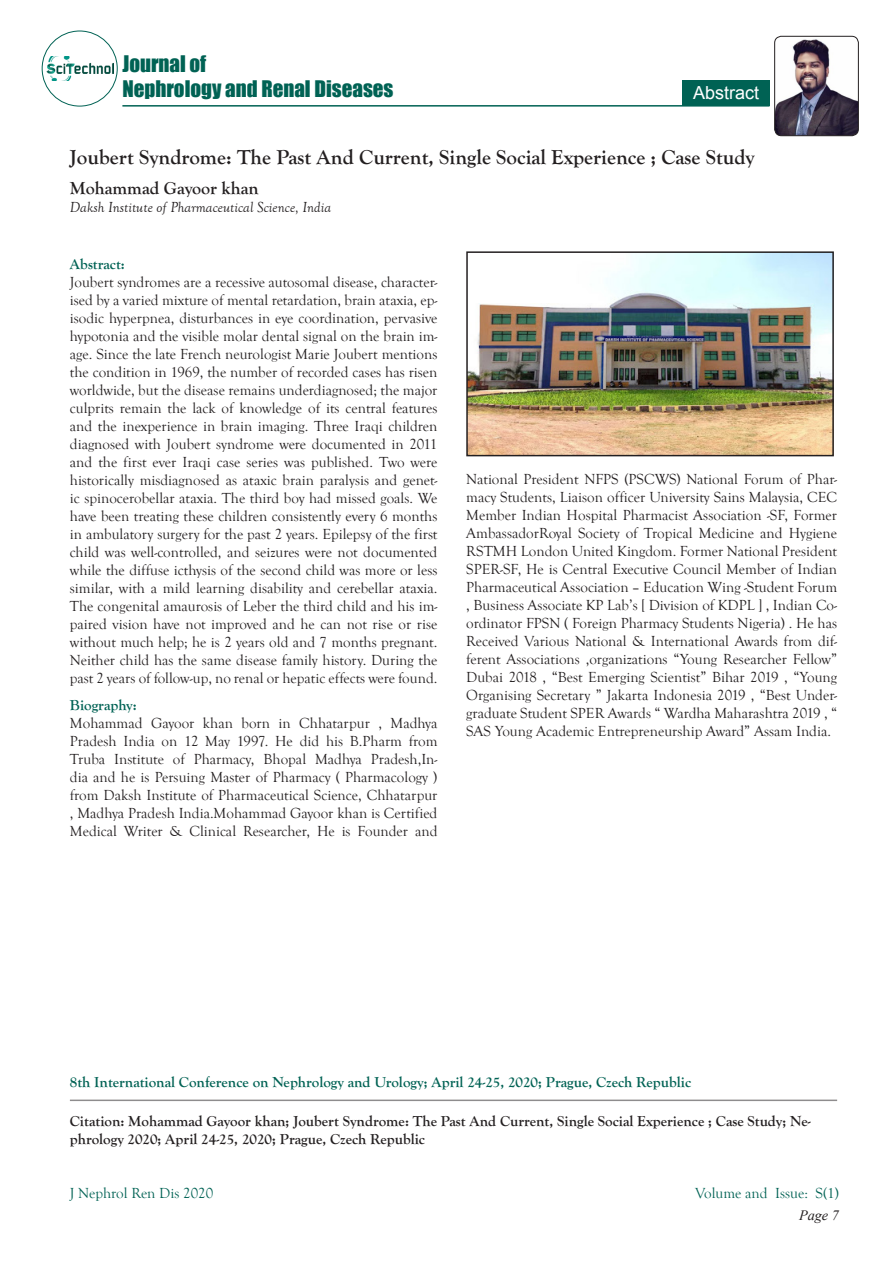
<style>
.page{position:relative;width:893px;height:1263px;background:#fff}
.page>*{position:absolute;margin:0;border:0;box-sizing:border-box;transform-origin:0 0}
.t1{font:700 21px "Goudy Old Style T";color:#231f20}
.t2{font:21px/25.2px "Impact";color:#006254}
.t3{font:700 18px "Goudy Old Style T";color:#231f20}
.t4{font:18px "Arial";color:#fff}
.t5{font:15px/18px "Goudy Old Style T";color:#231f20;text-align:justify}
.t6{font:700 15px/18px "Goudy Old Style T";color:#231f20}
.t7{font:700 15px "Goudy Old Style T";color:#006254}
.t8{font:italic 15px "Goudy Old Style T";color:#231f20}
.t9{font:15px "Goudy Old Style T";color:#006254}
.t10{font:italic 14.25px "Times New Roman";color:#231f20}
</style>
<div class="page">
<img style="left:46px;top:56px;width:67px;height:25px">
<div style="left:42px;top:31px;width:76px;height:76px;border:1px solid #006254;border-radius:50%"></div>
<div style="left:682px;top:80px;width:88px;height:25px;background:#006254"></div>
<hr style="left:122px;top:105px;width:647px;height:2px;background:#006254">
<img style="left:775px;top:36px;width:83px;height:100px">
<div style="left:774px;top:36px;width:85px;height:100px;border:1px solid #231f20;border-radius:7px"></div>
<hr style="left:70px;top:1099px;width:767px;height:2px;background:#231f20">
<img style="left:469px;top:254px;width:362px;height:199px">
<div style="left:466px;top:251px;width:368px;height:205px;border:2px solid #231f20"></div>
<h1 class="t2" style="left:122px;top:51px;width:273px">Journal of<br>Nephrology and Renal Diseases</h1>
<p class="t4" style="left:693px;top:81px;width:68px">Abstract</p>
<p class="t1" style="left:70px;top:146px;width:686px">Joubert Syndrome: The Past And Current, Single Social Experience ; Case Study</p>
<p class="t3" style="left:70px;top:178px;width:190px">Mohammad Gayoor khan</p>
<p class="t8" style="left:70px;top:199px;width:263px">Daksh Institute of Pharmaceutical Science, India</p>
<p class="t7" style="left:70px;top:256px;width:57px">Abstract:</p>
<p class="t5" style="left:70px;top:273px;width:369px">Joubert syndromes are a recessive autosomal disease, character&shy;ised by a varied mixture of mental retardation, brain ataxia, ep&shy;isodic hyperpnea, disturbances in eye coordination, pervasive hypotonia and the visible molar dental signal on the brain im&shy;age. Since the late French neurologist Marie Joubert mentions the condition in 1969, the number of recorded cases has risen worldwide, but the disease remains underdiagnosed; the major culprits remain the lack of knowledge of its central features and the inexperience in brain imaging. Three Iraqi children diagnosed with Joubert syndrome were documented in 2011 and the first ever Iraqi case series was published. Two were historically misdiagnosed as ataxic brain paralysis and genet&shy;ic spinocerobellar ataxia. The third boy had missed goals. We have been treating these children consistently every 6 months in ambulatory surgery for the past 2 years. Epilepsy of the first child was well-controlled, and seizures were not documented while the diffuse icthysis of the second child was more or less similar, with a mild learning disability and cerebellar ataxia.<br>The congenital amaurosis of Leber the third child and his im&shy;paired vision have not improved and he can not rise or rise without much help; he is 2 years old and 7 months pregnant.<br>Neither child has the same disease family history. During the past 2 years of follow-up, no renal or hepatic effects were found.</p>
<p class="t7" style="left:70px;top:696px;width:68px">Biography:</p>
<p class="t5" style="left:70px;top:714px;width:369px">Mohammad Gayoor khan born in Chhatarpur , Madhya Pradesh India on 12 May 1997. He did his B.Pharm from Truba Institute of Pharmacy, Bhopal Madhya Pradesh,In&shy;dia and he is Persuing Master of Pharmacy ( Pharmacology ) from Daksh Institute of Pharmaceutical Science, Chhatarpur , Madhya Pradesh India.Mohammad Gayoor khan is Certified Medical Writer &amp; Clinical Researcher, He is Founder and</p>
<p class="t5" style="left:466px;top:470px;width:372px">National President NFPS (PSCWS) National Forum of Phar&shy;macy Students, Liaison officer University Sains Malaysia, CEC Member Indian Hospital Pharmacist Association -SF, Former AmbassadorRoyal Society of Tropical Medicine and Hygiene RSTMH London United Kingdom. Former National President SPER-SF, He is Central Executive Council Member of Indian Pharmaceutical Association – Education Wing -Student Forum , Business Associate KP Lab’s [ Division of KDPL ] , Indian Co&shy;ordinator FPSN ( Foreign Pharmacy Students Nigeria) . He has Received Various National &amp; International Awards from dif&shy;ferent Associations ,organizations “Young Researcher Fellow” Dubai 2018 , “Best Emerging Scientist” Bihar 2019 , “Young Organising Secretary ” Jakarta Indonesia 2019 , “Best Under&shy;graduate Student SPER Awards “ Wardha Maharashtra 2019 , “ SAS Young Academic Entrepreneurship Award” Assam India.</p>
<p class="t7" style="left:70px;top:1074px;width:623px">8th International Conference on Nephrology and Urology; April 24-25, 2020; Prague, Czech Republic</p>
<p class="t6" style="left:70px;top:1112px;width:742px">Citation: Mohammad Gayoor khan; Joubert Syndrome: The Past And Current, Single Social Experience ; Case Study; Ne&shy;phrology 2020; April 24-25, 2020; Prague, Czech Republic</p>
<p class="t9" style="left:70px;top:1185px;width:145px">J Nephrol Ren Dis 2020</p>
<p class="t9" style="left:695px;top:1185px;width:145px">Volume and Issue: S(1)</p>
<p class="t10" style="left:799px;top:1206px;width:41px">Page 7</p>
</div>
